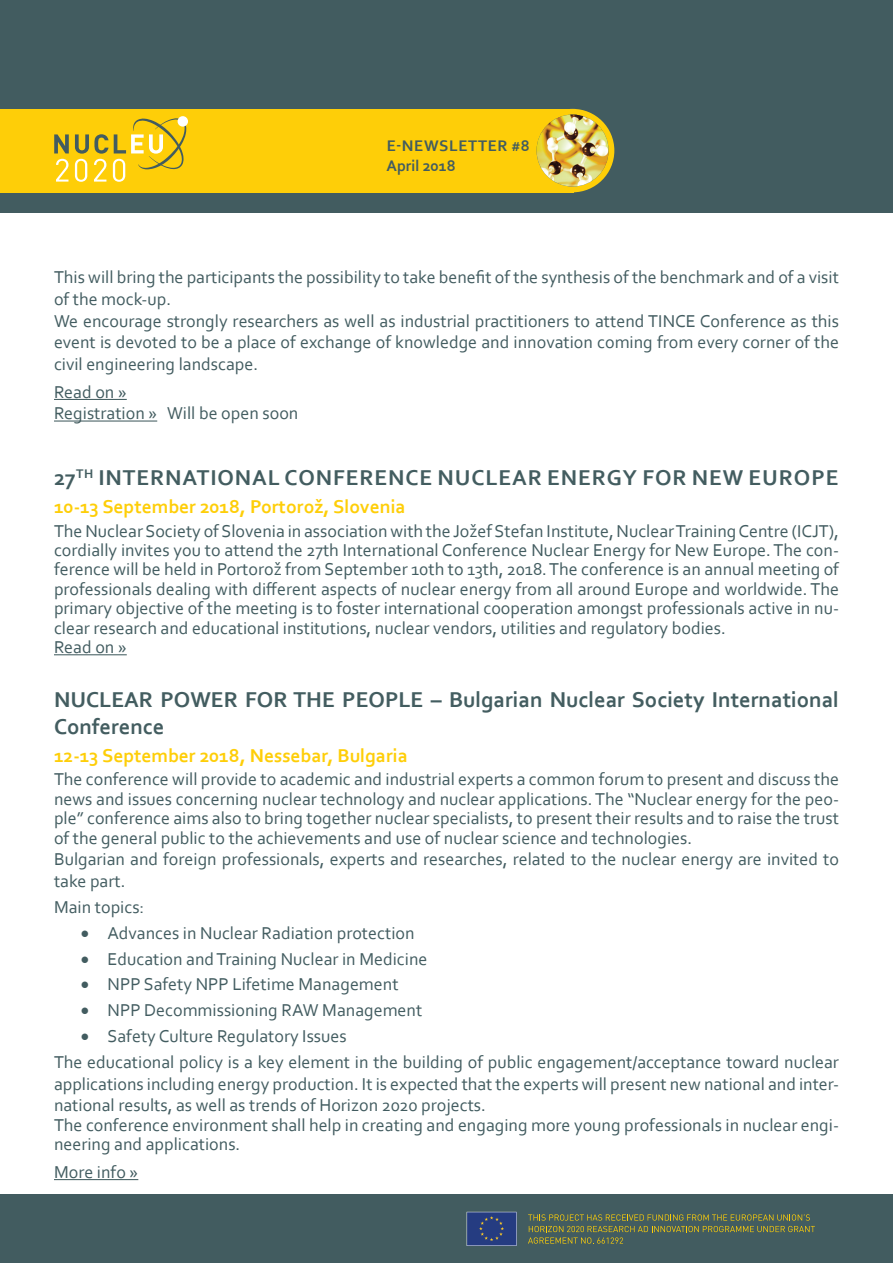
<style>
.page{position:relative;width:893px;height:1263px;background:#fff}
.page>*{position:absolute;margin:0;border:0;box-sizing:border-box;transform-origin:0 0}
.t1{font:700 22.5px/27px "Corbel";color:#435d60}
.t2{font:700 22.5px "Corbel";letter-spacing:.04em;color:#435d60}
.t3{font:700 19.5px "Corbel";color:#fece08}
.Default{font:18px/19.5px "Corbel";color:#425c60;text-align:justify}
.font_8{font:18px/21.6px "Corbel";color:#425c60}
.t4{font:700 16.05px "Corbel";letter-spacing:.04em;color:#425c60}
.t5{font:700 16.05px "Corbel";color:#425c60}
.s1{font-size:13.5px}
.s2{color:#435d60}
</style>
<div class="page">
<div style="left:0;top:1195px;width:893px;height:68px;background:#425c60"></div>
<svg style="left:528px;top:1214px;width:282px;height:6px"></svg>
<svg style="left:528px;top:1226px;width:287px;height:18px"></svg>
<svg style="left:467px;top:1212px;width:50px;height:34px;background:#314682"></svg>
<hr style="left:54px;top:399px;width:73px;height:1px;background:#435d60">
<hr style="left:54px;top:420px;width:103px;height:2px;background:#435d60">
<hr style="left:54px;top:654px;width:73px;height:1px;background:#435d60">
<hr style="left:54px;top:1179px;width:84px;height:1px;background:#435d60">
<div style="left:0;top:0;width:893px;height:213px;background:#425c60"></div>
<div style="left:0;top:109px;width:573px;height:83px;background:#fece08"></div>
<div style="left:531px;top:109px;width:83px;height:83px;background:#fece08;border-radius:50%"></div>
<img style="left:537px;top:115px;width:72px;height:72px;border-radius:36px">
<div style="left:178px;top:116px;width:10px;height:11px;background:#fff;border-radius:50%"></div>
<svg style="left:54px;top:134px;width:15px;height:19px"></svg>
<svg style="left:56px;top:159px;width:12px;height:23px"></svg>
<svg style="left:75px;top:118px;width:111px;height:64px"></svg>
<p class="t4" style="left:387px;top:136px;width:144px">E-NEWSLETTER <span class="s1">#</span>8</p>
<p class="t5" style="left:386px;top:156px;width:71px">April 2018</p>
<p class="font_8" style="left:54px;top:266px;width:786px">This will bring the participants the possibility to take benefit of the synthesis of the benchmark and of a visit of the mock-up.</p>
<p class="font_8" style="left:54px;top:309px;width:786px;text-align:justify">We encourage strongly researchers as well as industrial practitioners to attend TINCE Conference as this event is devoted to be a place of exchange of knowledge and innovation coming from every corner of the civil engineering landscape.</p>
<p class="Default" style="left:54px;top:382px;width:74px">Read on »</p>
<p class="font_8" style="left:54px;top:402px;width:246px"><span class="s2">Registration »</span> Will be open soon</p>
<p class="t2" style="left:54px;top:464px;width:786px">27<sup>TH</sup> INTERNATIONAL CONFERENCE NUCLEAR ENERGY FOR NEW EUROPE</p>
<p class="t3" style="left:54px;top:494px;width:353px">10-13 September 2018, Portorož, Slovenia</p>
<p class="Default" style="left:54px;top:520px;width:786px">The Nuclear Society of Slovenia in association with the Jožef Stefan Institute, Nuclear Training Centre (ICJT), cordially invites you to attend the 27th International Conference Nuclear Energy for New Europe. The con&shy;ference will be held in Portorož from September 10th to 13th, 2018. The conference is an annual meeting of professionals dealing with different aspects of nuclear energy from all around Europe and worldwide. The primary objective of the meeting is to foster international cooperation amongst professionals active in nu&shy;clear research and educational institutions, nuclear vendors, utilities and regulatory bodies.</p>
<p class="Default" style="left:54px;top:637px;width:74px">Read on »</p>
<p class="t1" style="left:54px;top:686px;width:786px">NUCLEAR POWER FOR THE PEOPLE – Bulgarian Nuclear Society International<br>Conference</p>
<p class="t3" style="left:54px;top:743px;width:355px">12-13 September 2018, Nessebar, Bulgaria</p>
<p class="Default" style="left:54px;top:769px;width:786px">The conference will provide to academic and industrial experts a common forum to present and discuss the news and issues concerning nuclear technology and nuclear applications. The “Nuclear energy for the peo&shy;ple” conference aims also to bring together nuclear specialists, to present their results and to raise the trust of the general public to the achievements and use of nuclear science and technologies.</p>
<p class="Default" style="left:54px;top:848px;width:786px;line-height:21.6px">Bulgarian and foreign professionals, experts and researches, related to the nuclear energy are invited to take part.</p>
<p class="Default" style="left:54px;top:897px;width:92px">Main topics:</p>
<p class="Default" style="left:81px;top:922px;width:335px">• Advances in Nuclear Radiation protection</p>
<p class="Default" style="left:81px;top:948px;width:348px">• Education and Training Nuclear in Medicine</p>
<p class="Default" style="left:81px;top:974px;width:319px">• NPP Safety NPP Lifetime Management</p>
<p class="Default" style="left:81px;top:1000px;width:343px">• NPP Decommissioning RAW Management</p>
<p class="Default" style="left:81px;top:1026px;width:268px">• Safety Culture Regulatory Issues</p>
<p class="Default" style="left:54px;top:1051px;width:786px;line-height:21.6px">The educational policy is a key element in the building of public engagement/acceptance toward nuclear applications including energy production. It is expected that the experts will present new national and inter&shy;national results, as well as trends of Horizon 2020 projects.</p>
<p class="Default" style="left:54px;top:1114px;width:786px">The conference environment shall help in creating and engaging more young professionals in nuclear engi&shy;neering and applications.</p>
<p class="Default" style="left:54px;top:1162px;width:86px">More info »</p>
</div>
